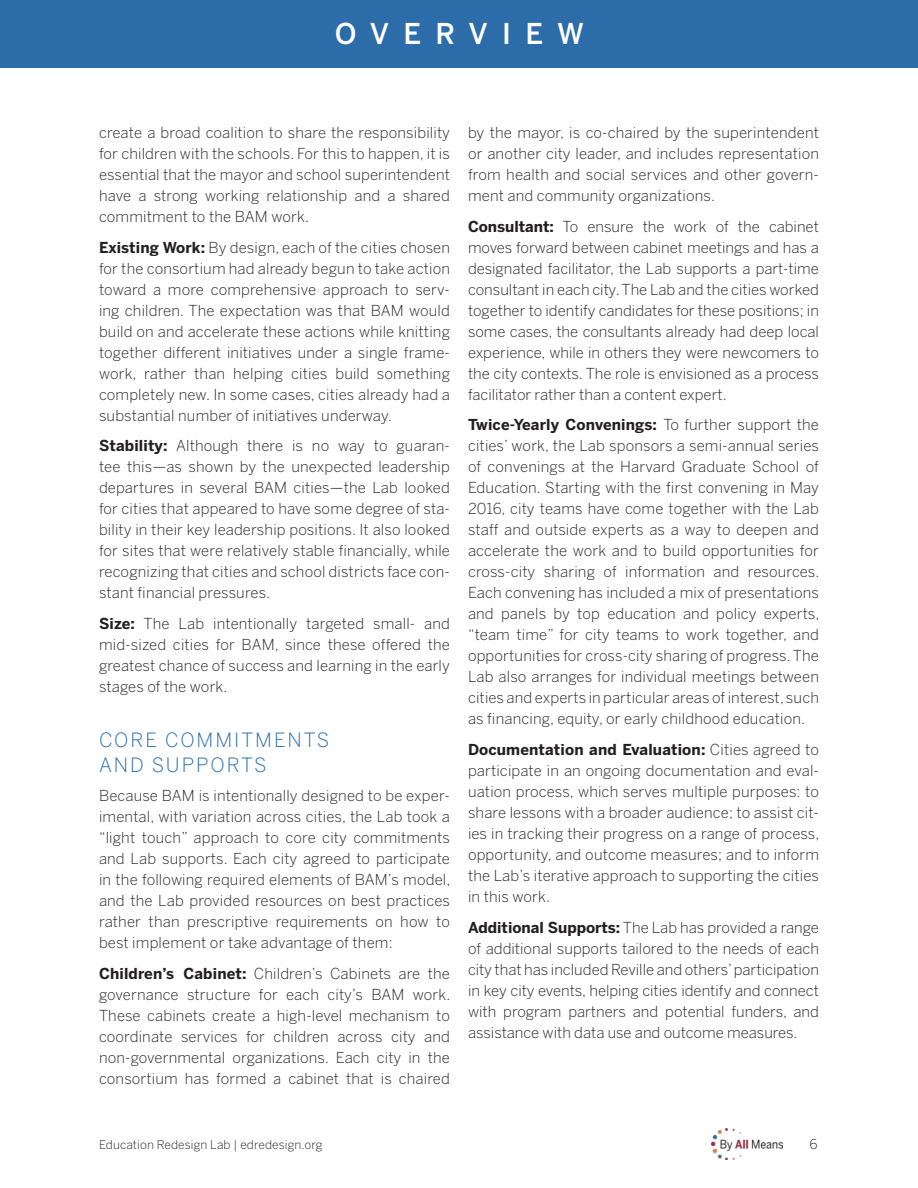
<style>
.page{position:relative;width:918px;height:1188px;background:#fff}
.page>*{position:absolute;margin:0;border:0;box-sizing:border-box;transform-origin:0 0}
.t1{font:500 28.5px "Benton Sans";letter-spacing:.5em;color:#fff}
.t2{font:300 19.5px/25.5px "Benton Sans";letter-spacing:.1em;color:#256ca9}
.t3{font:300 15px/21px "Benton Sans";letter-spacing:.01em;color:#231f20;text-align:justify}
.t4{font:300 13.5px "Benton Sans";color:#231f20}
.t5{font:300 12px "Benton Sans";letter-spacing:.01em;color:#231f20}
.s1{font-weight:700}
</style>
<div class="page">
<div style="left:0;top:0;width:918px;height:68px;background:#2c6ca9"></div>
<img style="left:712px;top:1128px;width:70px;height:32px">
<h1 class="t1" style="left:335px;top:17px;width:251px">OVERVIEW</h1>
<p class="t3" style="left:99px;top:122px;width:353px">create a broad coalition to share the responsibility for children with the schools. For this to happen, it is essential that the mayor and school superintendent have a strong working relationship and a shared commitment to the BAM work.</p>
<p class="t3" style="left:99px;top:237px;width:353px"><span class="s1">Existing Work:</span> By design, each of the cities chosen for the consortium had already begun to take action toward a more comprehensive approach to serv&shy;ing children. The expectation was that BAM would build on and accelerate these actions while knitting together different initiatives under a single frame&shy;work, rather than helping cities build something completely new. In some cases, cities already had a substantial number of initiatives underway.</p>
<p class="t3" style="left:99px;top:435px;width:353px"><span class="s1">Stability:</span> Although there is no way to guaran&shy;tee this—as shown by the unexpected leadership departures in several BAM cities—the Lab looked for cities that appeared to have some degree of sta&shy;bility in their key leadership positions. It also looked for sites that were relatively stable financially, while recognizing that cities and school districts face con&shy;stant financial pressures.</p>
<p class="t3" style="left:99px;top:613px;width:353px"><span class="s1">Size:</span> The Lab intentionally targeted small- and mid-sized cities for BAM, since these offered the greatest chance of success and learning in the early stages of the work.</p>
<h2 class="t2" style="left:99px;top:727px;width:232px">CORE COMMITMENTS<br>AND SUPPORTS</h2>
<p class="t3" style="left:99px;top:785px;width:353px">Because BAM is intentionally designed to be exper&shy;imental, with variation across cities, the Lab took a “light touch” approach to core city commitments and Lab supports. Each city agreed to participate in the following required elements of BAM’s model, and the Lab provided resources on best practices rather than prescriptive requirements on how to best implement or take advantage of them:</p>
<p class="t3" style="left:99px;top:963px;width:353px"><span class="s1">Children’s Cabinet:</span> Children’s Cabinets are the governance structure for each city’s BAM work.<br>These cabinets create a high-level mechanism to coordinate services for children across city and non-governmental organizations. Each city in the consortium has formed a cabinet that is chaired</p>
<p class="t3" style="left:468px;top:122px;width:353px">by the mayor, is co-chaired by the superintendent or another city leader, and includes representation from health and social services and other govern&shy;ment and community organizations.</p>
<p class="t3" style="left:468px;top:216px;width:352px"><span class="s1">Consultant:</span> To ensure the work of the cabinet moves forward between cabinet meetings and has a designated facilitator, the Lab supports a part-time consultant in each city. The Lab and the cities worked together to identify candidates for these positions; in some cases, the consultants already had deep local experience, while in others they were newcomers to the city contexts. The role is envisioned as a process facilitator rather than a content expert.</p>
<p class="t3" style="left:468px;top:414px;width:353px"><span class="s1">Twice-Yearly Convenings:</span> To further support the cities’ work, the Lab sponsors a semi-annual series of convenings at the Harvard Graduate School of Education. Starting with the first convening in May 2016, city teams have come together with the Lab staff and outside experts as a way to deepen and accelerate the work and to build opportunities for cross-city sharing of information and resources.<br>Each convening has included a mix of presentations and panels by top education and policy experts, “team time” for city teams to work together, and opportunities for cross-city sharing of progress. The Lab also arranges for individual meetings between cities and experts in particular areas of interest, such as financing, equity, or early childhood education.</p>
<p class="t3" style="left:468px;top:739px;width:353px"><span class="s1">Documentation and Evaluation:</span> Cities agreed to participate in an ongoing documentation and eval&shy;uation process, which serves multiple purposes: to share lessons with a broader audience; to assist cit&shy;ies in tracking their progress on a range of process, opportunity, and outcome measures; and to inform the Lab’s iterative approach to supporting the cities in this work.</p>
<p class="t3" style="left:468px;top:917px;width:353px"><span class="s1">Additional Supports:</span> The Lab has provided a range of additional supports tailored to the needs of each city that has included Reville and others’ participation in key city events, helping cities identify and connect with program partners and potential funders, and assistance with data use and outcome measures.</p>
<p class="t5" style="left:99px;top:1138px;width:225px">Education Redesign Lab | edredesign.org</p>
<p class="t4" style="left:809px;top:1136px;width:10px">6</p>
</div>
